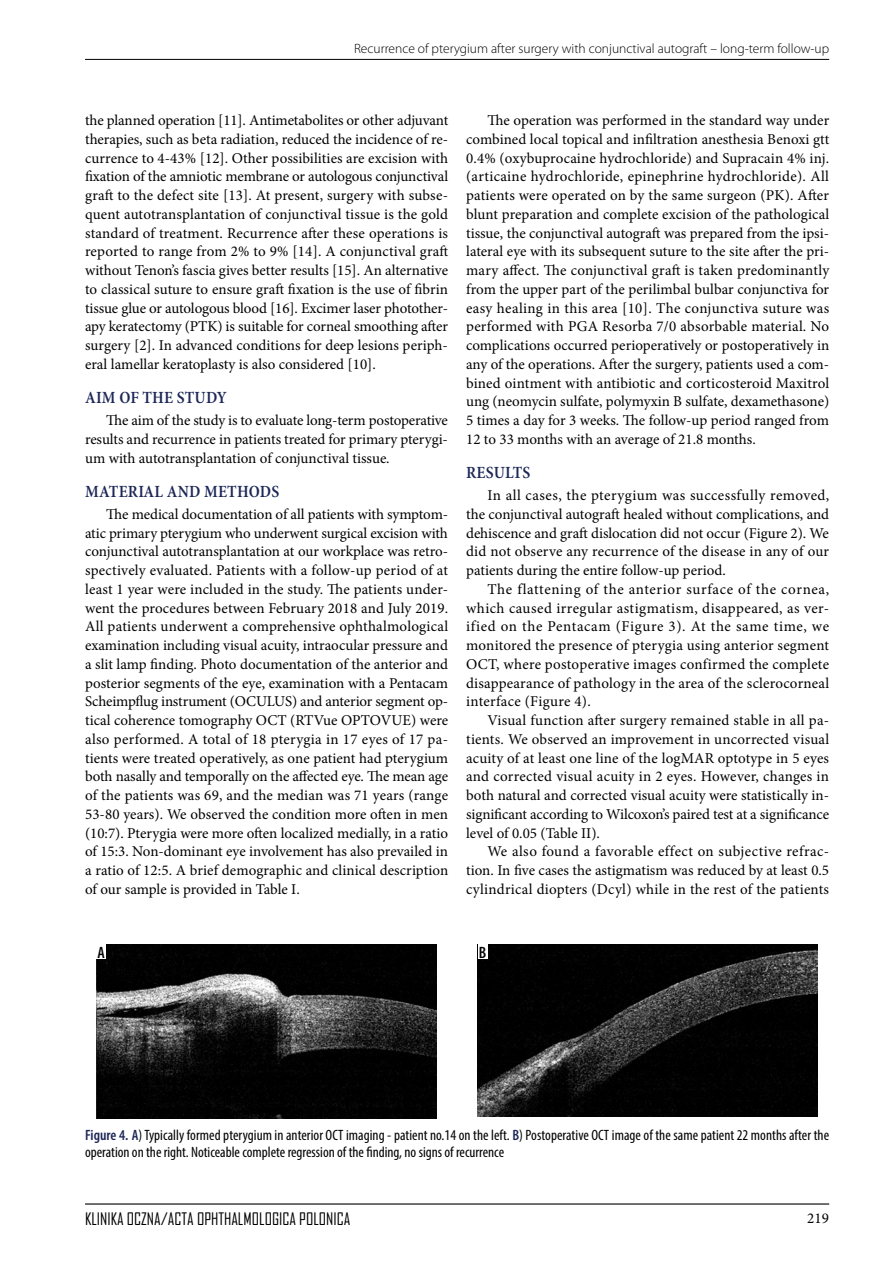
<style>
.page{position:relative;width:893px;height:1263px;background:#fff}
.page>*{position:absolute;margin:0;border:0;box-sizing:border-box;transform-origin:0 0}
.t1{font:600 condensed 17.25px "Minion Pro";letter-spacing:.01em;color:#1d2757}
.t2{font:16.5px "Agency FB";color:#000}
.t3{font:600 condensed 16.5px "Myriad Pro";color:#000}
.t4{font:15px/18.8px "Minion Pro";color:#000;text-align:justify}
.t5{font:condensed 15px/16.5px "Myriad Pro";color:#000}
.t6{font:300 13.5px "Myriad Pro";color:#000}
.s1{font-weight:600;color:#1d2757}
</style>
<div class="page">
<hr style="left:85px;top:1203px;width:744px;height:1px;background:#000">
<hr style="left:85px;top:59px;width:744px;height:1px;background:#000">
<img style="left:96px;top:944px;width:341px;height:175px">
<img style="left:478px;top:944px;width:340px;height:172px">
<div style="left:96px;top:944px;width:10px;height:15px;background:#fff"></div>
<div style="left:477px;top:944px;width:10px;height:15px;background:#fff"></div>
<p class="t6" style="left:354px;top:41px;width:477px">Recurrence of pterygium after surgery with conjunctival autograft – long-term follow-up</p>
<p class="t4" style="left:85px;top:111px;width:365px">the planned operation [11]. Antimetabolites or other adjuvant therapies, such as beta radiation, reduced the incidence of re&shy;currence to 4-43% [12]. Other possibilities are excision with fixation of the amniotic membrane or autologous conjunctival graft to the defect site [13]. At present, surgery with subse&shy;quent autotransplantation of conjunctival tissue is the gold standard of treatment. Recurrence after these operations is reported to range from 2% to 9% [14]. A conjunctival graft without Tenon’s fascia gives better results [15]. An alternative to classical suture to ensure graft fixation is the use of fibrin tissue glue or autologous blood [16]. Excimer laser photother&shy;apy keratectomy (PTK) is suitable for corneal smoothing after surgery [2]. In advanced conditions for deep lesions periph&shy;eral lamellar keratoplasty is also considered [10].</p>
<p class="t1" style="left:85px;top:386px;width:143px">AIM OF THE STUDY</p>
<p class="t4" style="left:85px;top:411px;width:364px;text-indent:21px">The aim of the study is to evaluate long-term postoperative results and recurrence in patients treated for primary pterygi&shy;um with autotransplantation of conjunctival tissue.</p>
<p class="t1" style="left:85px;top:480px;width:196px">MATERIAL AND METHODS</p>
<p class="t4" style="left:85px;top:505px;width:365px;text-indent:21px">The medical documentation of all patients with symptom&shy;atic primary pterygium who underwent surgical excision with conjunctival autotransplantation at our workplace was retro&shy;spectively evaluated. Patients with a follow-up period of at least 1 year were included in the study. The patients under&shy;went the procedures between February 2018 and July 2019.<br>All patients underwent a comprehensive ophthalmological examination including visual acuity, intraocular pressure and a slit lamp finding. Photo documentation of the anterior and posterior segments of the eye, examination with a Pentacam Scheimpflug instrument (OCULUS) and anterior segment op&shy;tical coherence tomography OCT (RTVue OPTOVUE) were also performed. A total of 18 pterygia in 17 eyes of 17 pa&shy;tients were treated operatively, as one patient had pterygium both nasally and temporally on the affected eye. The mean age of the patients was 69, and the median was 71 years (range 53-80 years). We observed the condition more often in men (10:7). Pterygia were more often localized medially, in a ratio of 15:3. Non-dominant eye involvement has also prevailed in a ratio of 12:5. A brief demographic and clinical description of our sample is provided in Table I.</p>
<p class="t4" style="left:466px;top:111px;width:365px;text-indent:21px">The operation was performed in the standard way under combined local topical and infiltration anesthesia Benoxi gtt 0.4% (oxybuprocaine hydrochloride) and Supracain 4% inj. (articaine hydrochloride, epinephrine hydrochloride). All patients were operated on by the same surgeon (PK). After blunt preparation and complete excision of the pathological tissue, the conjunctival autograft was prepared from the ipsi&shy;lateral eye with its subsequent suture to the site after the pri&shy;mary affect. The conjunctival graft is taken predominantly from the upper part of the perilimbal bulbar conjunctiva for easy healing in this area [10]. The conjunctiva suture was performed with PGA Resorba 7/0 absorbable material. No complications occurred perioperatively or postoperatively in any of the operations. After the surgery, patients used a com&shy;bined ointment with antibiotic and corticosteroid Maxitrol ung (neomycin sulfate, polymyxin B sulfate, dexamethasone)<br>5 times a day for 3 weeks. The follow-up period ranged from 12 to 33 months with an average of 21.8 months.</p>
<p class="t1" style="left:466px;top:461px;width:66px">RESULTS</p>
<p class="t4" style="left:466px;top:486px;width:365px;text-indent:21px">In all cases, the pterygium was successfully removed, the conjunctival autograft healed without complications, and dehiscence and graft dislocation did not occur (Figure 2). We did not observe any recurrence of the disease in any of our patients during the entire follow-up period.</p>
<p class="t4" style="left:466px;top:580px;width:365px;text-indent:21px">The flattening of the anterior surface of the cornea, which caused irregular astigmatism, disappeared, as ver&shy;ified on the Pentacam (Figure 3). At the same time, we monitored the presence of pterygia using anterior segment OCT, where postoperative images confirmed the complete disappearance of pathology in the area of the sclerocorneal interface (Figure 4).</p>
<p class="t4" style="left:466px;top:711px;width:365px;text-indent:21px">Visual function after surgery remained stable in all pa&shy;tients. We observed an improvement in uncorrected visual acuity of at least one line of the logMAR optotype in 5 eyes and corrected visual acuity in 2 eyes. However, changes in both natural and corrected visual acuity were statistically in&shy;significant according to Wilcoxon’s paired test at a significance level of 0.05 (Table II).</p>
<p class="t4" style="left:466px;top:842px;width:365px;text-indent:21px">We also found a favorable effect on subjective refrac&shy;tion. In five cases the astigmatism was reduced by at least 0.5 cylindrical diopters (Dcyl) while in the rest of the patients</p>
<p class="t3" style="left:98px;top:942px;width:9px">A</p>
<p class="t3" style="left:479px;top:942px;width:9px">B</p>
<p class="t5" style="left:85px;top:1127px;width:746px"><span class="s1">Figure 4. A</span>) Typically formed pterygium in anterior OCT imaging - patient no.14 on the left. <span class="s1">B</span>) Postoperative OCT image of the same patient 22 months after the operation on the right. Noticeable complete regression of the finding, no signs of recurrence</p>
<p class="t2" style="left:85px;top:1208px;width:267px">KLINIKA OCZNA/ACTA OPHTHALMOLOGICA POLONICA</p>
<p class="t4" style="left:807px;top:1209px;width:23px">219</p>
</div>
